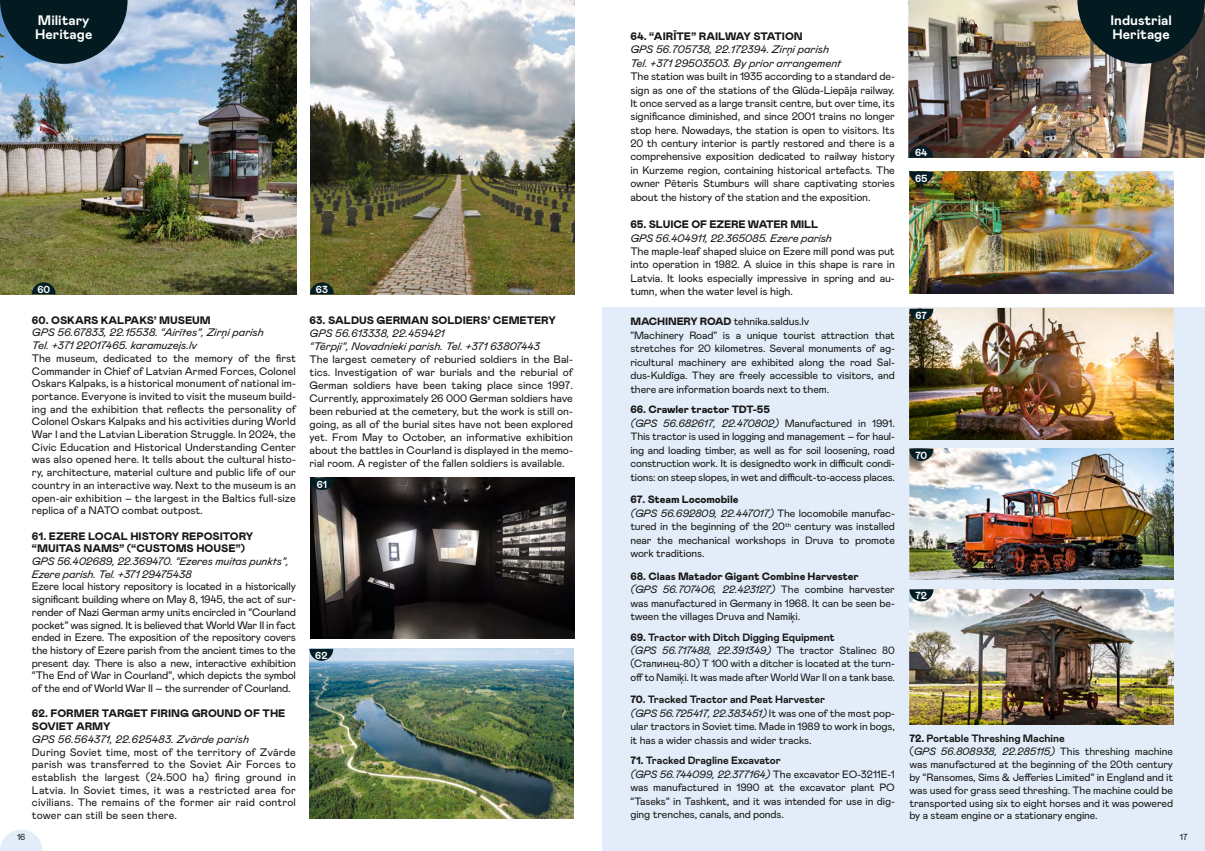
<style>
.page{position:relative;width:1205px;height:851px;background:#fff}
.page>*{position:absolute;margin:0;border:0;box-sizing:border-box;transform-origin:0 0}
.t1{font:700 13.75px/13.8px "Mabry Pro";color:#fff}
.t2{font:10.88px/12.8px "Mabry Pro";letter-spacing:-.01em;color:#181716;text-align:justify}
.t3{font:italic 10.88px/12.8px "Mabry Pro";color:#181716}
.t4{font:900 10.88px/12.8px "Mabry Pro";color:#181716}
.t5{font:10.62px/13.5px "Mabry Pro";letter-spacing:-.01em;color:#181716}
.t6{font:700 10.25px "Mabry Pro";letter-spacing:-.015em;color:#fff}
.t7{font:700 10.12px "Mabry Pro";letter-spacing:-.01em;color:#fff}
.t8{font:8.75px "Mabry Pro";color:#181716}
.s1{font-weight:900}
.s2{font-style:italic}
.s3{font-weight:700}
</style>
<div class="page">
<svg style="left:0;top:830px;width:43px;height:20px"></svg>
<div style="left:602px;top:308px;width:603px;height:542px;background:#e2edf9"></div>
<img style="left:909px;top:171px;width:264px;height:122px">
<img style="left:908px;top:0;width:297px;height:157px">
<img style="left:909px;top:309px;width:264px;height:130px">
<svg style="left:909px;top:309px;width:24px;height:12px"></svg>
<img style="left:909px;top:449px;width:264px;height:130px">
<svg style="left:909px;top:449px;width:24px;height:12px"></svg>
<img style="left:909px;top:589px;width:264px;height:135px">
<svg style="left:909px;top:589px;width:24px;height:12px"></svg>
<img style="left:0;top:0;width:296px;height:294px">
<img style="left:309px;top:648px;width:265px;height:170px">
<img style="left:310px;top:0;width:264px;height:294px">
<img style="left:310px;top:477px;width:264px;height:161px">
<svg style="left:1077px;top:0;width:128px;height:64px;background:#1f2d2e"></svg>
<svg style="left:0;top:0;width:128px;height:64px;background:#223c49"></svg>
<svg style="left:310px;top:282px;width:24px;height:12px"></svg>
<svg style="left:32px;top:282px;width:24px;height:12px"></svg>
<svg style="left:309px;top:648px;width:24px;height:12px"></svg>
<svg style="left:310px;top:478px;width:24px;height:12px"></svg>
<svg style="left:909px;top:171px;width:24px;height:13px"></svg>
<svg style="left:909px;top:145px;width:24px;height:12px"></svg>
<p class="t1" style="left:35px;top:13px;width:59px">Military<br>Heritage</p>
<p class="t7" style="left:37px;top:282px;width:14px">60</p>
<p class="t7" style="left:316px;top:282px;width:14px">63</p>
<p class="t4" style="left:32px;top:313px;width:180px">60. OSKARS KALPAKS’ MUSEUM</p>
<p class="t3" style="left:32px;top:326px;width:233px">GPS 56.67833, 22.15538. “Airītes”, Zirņi parish<br>Tel. +371 22017465. karamuzejs.lv</p>
<p class="t2" style="left:32px;top:351px;width:265px">The museum, dedicated to the memory of the first Commander in Chief of Latvian Armed Forces, Colonel Oskars Kalpaks, is a historical monument of national im&shy;portance. Everyone is invited to visit the museum build&shy;ing and the exhibition that reflects the personality of Colonel Oskars Kalpaks and his activities during World War I and the Latvian Liberation Struggle. In 2024, the Civic Education and Historical Understanding Center was also opened here. It tells about the cultural histo&shy;ry, architecture, material culture and public life of our country in an interactive way. Next to the museum is an open-air exhibition – the largest in the Baltics full-size replica of a NATO combat outpost.</p>
<p class="t4" style="left:32px;top:529px;width:223px">61. EZERE LOCAL HISTORY REPOSITORY “MUITAS NAMS” (“CUSTOMS HOUSE”)</p>
<p class="t3" style="left:32px;top:554px;width:258px">GPS 56.402689, 22.369470. “Ezeres muitas punkts”,<br>Ezere parish. Tel. +371 29475438</p>
<p class="t2" style="left:32px;top:579px;width:266px">Ezere local history repository is located in a historically significant building where on May 8, 1945, the act of sur&shy;render of Nazi German army units encircled in “Courland pocket” was signed. It is believed that World War II in fact ended in Ezere. The exposition of the repository covers the history of Ezere parish from the ancient times to the present day. There is also a new, interactive exhibition “The End of War in Courland”, which depicts the symbol of the end of World War II – the surrender of Courland.</p>
<p class="t4" style="left:32px;top:707px;width:255px">62. FORMER TARGET FIRING GROUND OF THE<br>SOVIET ARMY</p>
<p class="t3" style="left:32px;top:732px;width:219px">GPS 56.564371, 22.625483. Zvārde parish</p>
<p class="t2" style="left:32px;top:744px;width:266px">During Soviet time, most of the territory of Zvārde parish was transferred to the Soviet Air Forces to establish the largest (24.500 ha) firing ground in Latvia. In Soviet times, it was a restricted area for civilians. The remains of the former air raid control tower can still be seen there.</p>
<p class="t8" style="left:17px;top:831px;width:10px">16</p>
<p class="t4" style="left:309px;top:313px;width:248px">63. SALDUS GERMAN SOLDIERS’ CEMETERY</p>
<p class="t3" style="left:309px;top:326px;width:232px">GPS 56.613338, 22.459421<br>“Tērpji”, Novadnieki parish. Tel. +371 63807443</p>
<p class="t2" style="left:309px;top:352px;width:265px">The largest cemetery of reburied soldiers in the Bal&shy;tics. Investigation of war burials and the reburial of German soldiers have been taking place since 1997.<br>Currently, approximately 26 000 German soldiers have been reburied at the cemetery, but the work is still on&shy;going, as all of the burial sites have not been explored yet. From May to October, an informative exhibition about the battles in Courland is displayed in the memo&shy;rial room. A register of the fallen soldiers is available.</p>
<p class="t7" style="left:317px;top:477px;width:12px">61</p>
<p class="t7" style="left:315px;top:648px;width:14px">62</p>
<p class="t4" style="left:630px;top:30px;width:174px">64. “AIRĪTE” RAILWAY STATION</p>
<p class="t3" style="left:630px;top:42px;width:212px;line-height:13.4px">GPS 56.705738, 22.172394. Zirņi parish<br>Tel. +371 29503503. By prior arrangement</p>
<p class="t2" style="left:630px;top:69px;width:266px;line-height:13.4px">The station was built in 1935 according to a standard de&shy;sign as one of the stations of the Glūda-Liepāja railway.<br>It once served as a large transit centre, but over time, its significance diminished, and since 2001 trains no longer stop here. Nowadays, the station is open to visitors. Its 20 th century interior is partly restored and there is a comprehensive exposition dedicated to railway history in Kurzeme region, containing historical artefacts. The owner Pēteris Stumburs will share captivating stories about the history of the station and the exposition.</p>
<p class="t4" style="left:630px;top:218px;width:189px">65. SLUICE OF EZERE WATER MILL</p>
<p class="t3" style="left:630px;top:231px;width:203px">GPS 56.404911, 22.365085. Ezere parish</p>
<p class="t2" style="left:630px;top:244px;width:266px;line-height:13.4px">The maple-leaf shaped sluice on Ezere mill pond was put into operation in 1982. A sluice in this shape is rare in Latvia. It looks especially impressive in spring and au&shy;tumn, when the water level is high.</p>
<p class="t5" style="left:630px;top:314px;width:266px"><span class="s1">MACHINERY ROAD</span> tehnika.saldus.lv<br>"Machinery Road" is a unique tourist attraction that stretches for 20 kilometres. Several monuments of ag&shy;ricultural machinery are exhibited along the road Sal&shy;dus-Kuldīga. They are freely accessible to visitors, and there are information boards next to them.</p>
<p class="t5" style="left:630px;top:402px;width:266px"><span class="s1">66. Crawler tractor TDT-55<br></span><span class="s2">(GPS 56.682617, 22.470802)</span> Manufactured in 1991.<br>This tractor is used in logging and management – for haul&shy;ing and loading timber, as well as for soil loosening, road construction work. It is designedto work in difficult condi&shy;tions: on steep slopes, in wet and difficult-to-access places.</p>
<p class="t5" style="left:630px;top:492px;width:266px"><span class="s1">67. Steam Locomobile<br></span><span class="s2">(GPS 56.692809, 22.447017)</span> The locomobile manufac&shy;tured in the beginning of the 20<sup>th</sup> century was installed near the mechanical workshops in Druva to promote work traditions.</p>
<p class="t5" style="left:630px;top:568px;width:266px"><span class="s1">68. Claas Matador Gigant Combine Harvester<br></span><span class="s2">(GPS 56.707406, 22.423127)</span> The combine harvester was manufactured in Germany in 1968. It can be seen be&shy;tween the villages Druva and Namiķi.</p>
<p class="t5" style="left:630px;top:629px;width:266px"><span class="s1">69.</span> <span class="s3">Tractor with Ditch Digging Equipment<br></span><span class="s2">(GPS 56.717488, 22.391349)</span> The tractor Stalinec 80 (Сталинец-80) T 100 with a ditcher is located at the turn&shy;off to Namiķi. It was made after World War II on a tank base.</p>
<p class="t5" style="left:630px;top:692px;width:266px"><span class="s1">70.</span> <span class="s3">Tracked Tractor and Peat Harvester<br></span><span class="s2">(GPS 56.725417, 22.383451)</span> It was one of the most pop&shy;ular tractors in Soviet time. Made in 1989 to work in bogs, it has a wider chassis and wider tracks.</p>
<p class="t5" style="left:630px;top:753px;width:266px"><span class="s1">71.</span> <span class="s3">Tracked Dragline Excavator<br></span><span class="s2">(GPS 56.744099, 22.377164)</span> The excavator EO-3211E-1 was manufactured in 1990 at the excavator plant PO “Taseks” in Tashkent, and it was intended for use in dig&shy;ging trenches, canals, and ponds.</p>
<p class="t7" style="left:915px;top:145px;width:14px">64</p>
<p class="t6" style="left:915px;top:171px;width:14px">65</p>
<p class="t6" style="left:915px;top:308px;width:13px">67</p>
<p class="t6" style="left:915px;top:448px;width:13px">70</p>
<p class="t6" style="left:915px;top:588px;width:13px">72</p>
<p class="t1" style="left:1110px;top:13px;width:63px">Industrial<br>Heritage</p>
<p class="t5" style="left:909px;top:731px;width:265px;line-height:12.9px"><span class="s1">72.</span> <span class="s3">Portable Threshing Machine<br></span>(<span class="s2">GPS 56.808938, 22.285115)</span> This threshing machine was manufactured at the beginning of the 20th century by “Ransomes, Sims &amp; Jefferies Limited” in England and it was used for grass seed threshing. The machine could be transported using six to eight horses and it was powered by a steam engine or a stationary engine.</p>
<p class="t8" style="left:1180px;top:831px;width:9px">17</p>
</div>
